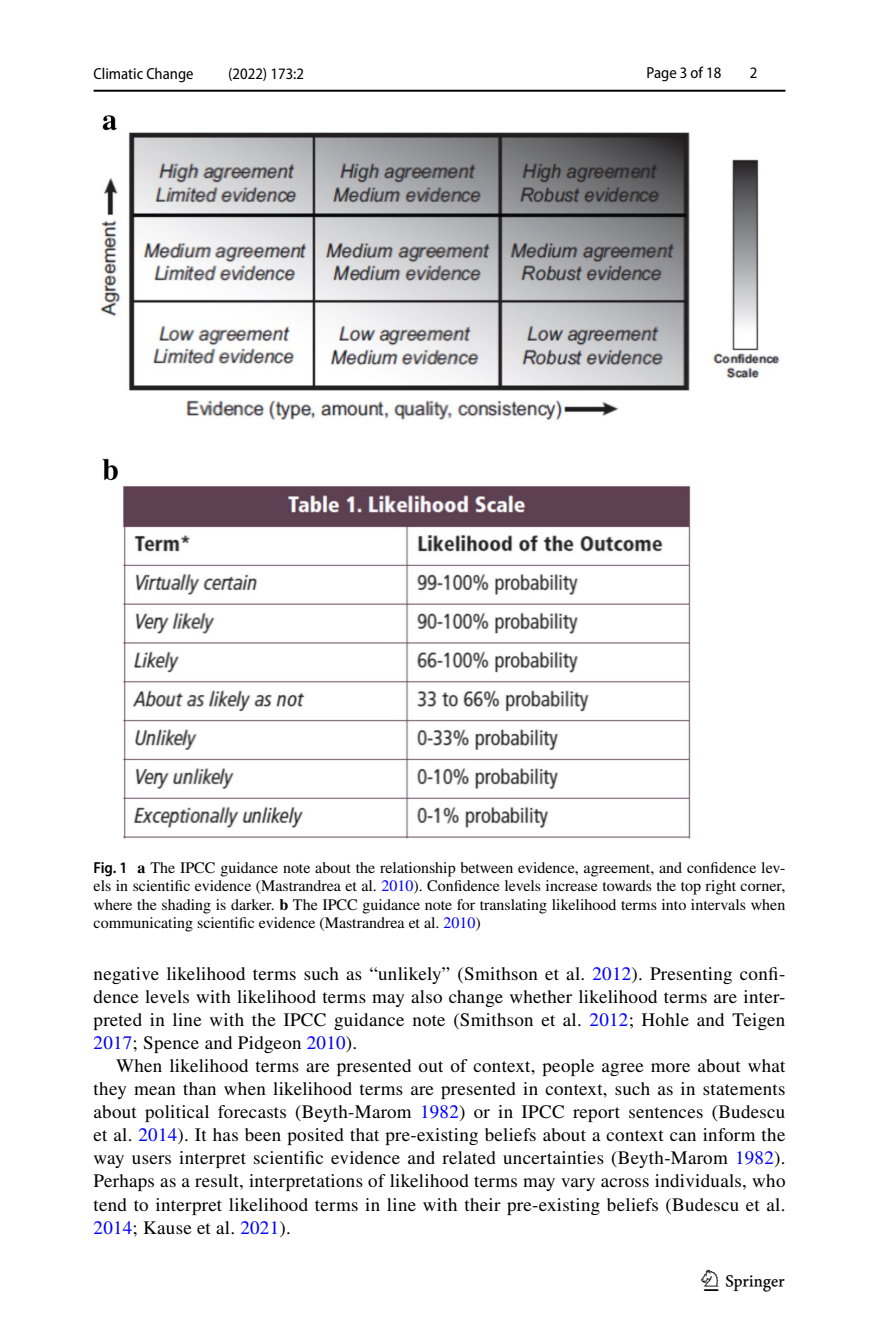
<style>
.page{position:relative;width:879px;height:1333px;background:#fff}
.page>*{position:absolute;margin:0;border:0;box-sizing:border-box;transform-origin:0 0}
.t1{font:30px "Springnew Regular 3";color:#000}
.t2{font:19px/23px "STIX";letter-spacing:.015em;color:#000;text-align:justify}
.t3{font:16px/18.4px "STIX";color:#000;text-align:justify}
.t4{font:semi-condensed 16px "Myriad Pro";color:#000}
.s1{font-family:"Myriad Pro";font-weight:600;font-stretch:semi-condensed}
.s2{font-weight:700}
.s3{color:#00f}
</style>
<div class="page">
<hr style="left:94px;top:90px;width:691px;height:2px;background:#000">
<img style="left:100px;top:116px;width:679px;height:722px">
<p class="t4" style="left:94px;top:65px;width:102px">Climatic Change</p>
<p class="t4" style="left:228px;top:65px;width:77px">(2022) 173:2</p>
<p class="t4" style="left:646px;top:64px;width:76px">Page 3 of 18</p>
<p class="t4" style="left:750px;top:64px;width:9px">2</p>
<p class="t3" style="left:94px;top:859px;width:693px"><span class="s1">Fig. 1</span> <span class="s2">a</span> The IPCC guidance note about the relationship between evidence, agreement, and confidence lev&shy;els in scientific evidence (Mastrandrea et al. <span class="s3">2010</span>). Confidence levels increase towards the top right corner, where the shading is darker. <span class="s2">b</span> The IPCC guidance note for translating likelihood terms into intervals when communicating scientific evidence (Mastrandrea et al. <span class="s3">2010</span>)</p>
<p class="t2" style="left:94px;top:963px;width:693px">negative likelihood terms such as “unlikely” (Smithson et al. <span class="s3">2012</span>). Presenting confi&shy;dence levels with likelihood terms may also change whether likelihood terms are inter&shy;preted in line with the IPCC guidance note (Smithson et al. <span class="s3">2012</span>; Hohle and Teigen <span class="s3">2017</span>; Spence and Pidgeon <span class="s3">2010</span>).</p>
<p class="t2" style="left:94px;top:1055px;width:693px;text-indent:23px">When likelihood terms are presented out of context, people agree more about what they mean than when likelihood terms are presented in context, such as in statements about political forecasts (Beyth-Marom <span class="s3">1982</span>) or in IPCC report sentences (Budescu et al. <span class="s3">2014</span>). It has been posited that pre-existing beliefs about a context can inform the way users interpret scientific evidence and related uncertainties (Beyth-Marom <span class="s3">1982</span>).<br>Perhaps as a result, interpretations of likelihood terms may vary across individuals, who tend to interpret likelihood terms in line with their pre-existing beliefs (Budescu et al.<br><span class="s3">2014</span>; Kause et al. <span class="s3">2021</span>).</p>
<h1 class="t1" style="left:704px;top:1269px;width:83px">1 3</h1>
</div>
